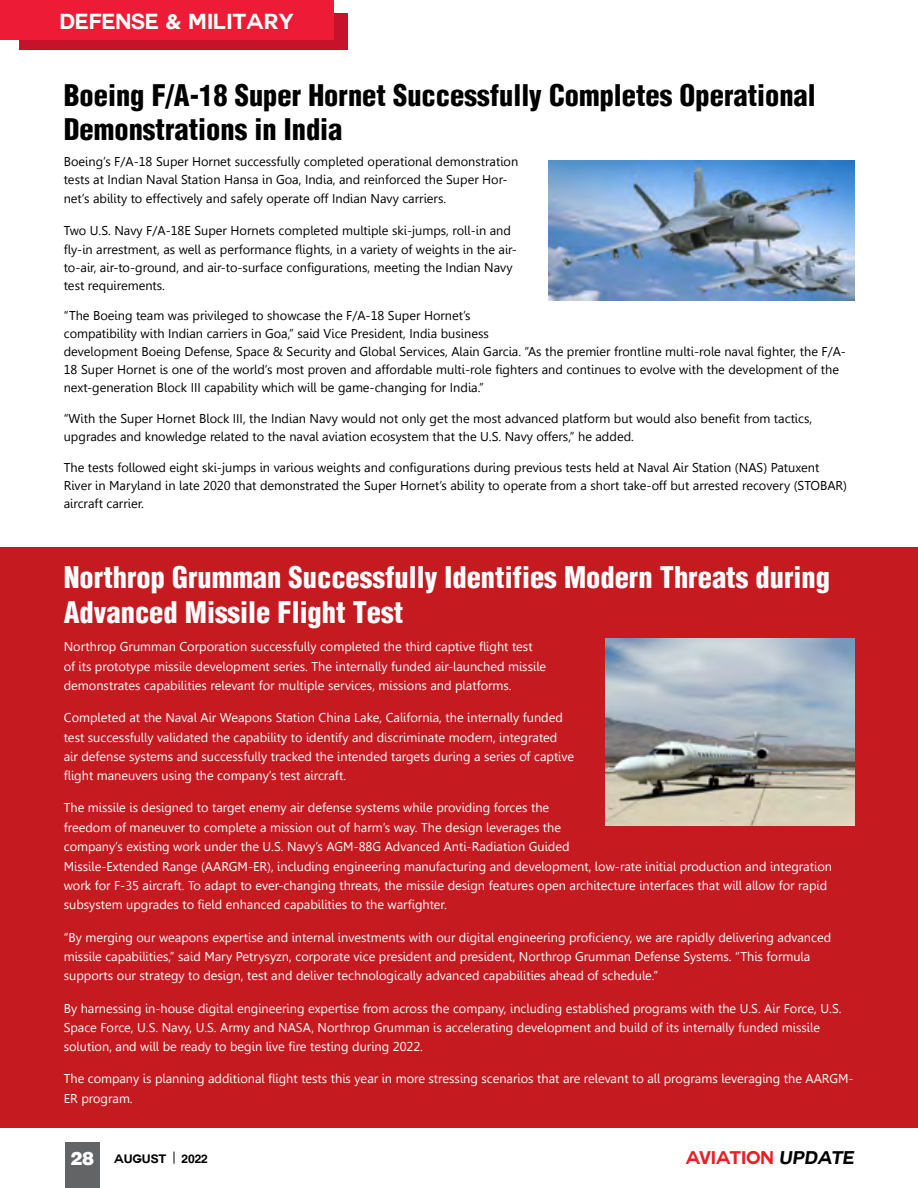
<style>
.page{position:relative;width:918px;height:1188px;background:#fff}
.page>*{position:absolute;margin:0;border:0;box-sizing:border-box;transform-origin:0 0}
.t1{font:900 condensed 28.5px/35.5px "Context Black Condensed S Si";color:#fff}
.t2{font:900 condensed 28.5px/34.2px "Context Black Condensed S Si";color:#000}
.t3{font:700 21.3px "Couture";color:#fff}
.t4{font:700 18px "Couture";color:#ed1d24}
.t5{font:12.75px/19.4px "Gisha";color:#fff}
.t6{font:12.75px/18px "Gisha";color:#000}
.t7{font:700 12px "Couture";color:#000}
.s1{font-family:"Gill Sans"}
.s2{font-family:"Context Black S Si";font-weight:900;font-size:18px;color:#fff}
.s3{font-style:italic;color:#000}
</style>
<div class="page">
<div style="left:0;top:547px;width:918px;height:581px;background:#c51a20"></div>
<img style="left:548px;top:160px;width:307px;height:140px">
<div style="left:19px;top:14px;width:329px;height:36px;background:#c4132a"></div>
<div style="left:0;top:0;width:333px;height:39px;background:#ed1b35"></div>
<img style="left:605px;top:639px;width:250px;height:187px">
<div style="left:65px;top:1143px;width:35px;height:45px;background:#636466"></div>
<svg style="left:174px;top:1152px;width:1px;height:12px"></svg>
<h2 class="t3" style="left:60px;top:11px;width:235px">DEFENSE <span class="s1">&amp;</span> Military</h2>
<h1 class="t2" style="left:64px;top:78px;width:754px">Boeing F/A-18 Super Hornet Successfully Completes Operational<br>Demonstrations in India</h1>
<p class="t6" style="left:64px;top:153px;width:456px">Boeing’s F/A-18 Super Hornet successfully completed operational demonstration tests at Indian Naval Station Hansa in Goa, India, and reinforced the Super Hor&shy;net’s ability to effectively and safely operate off Indian Navy carriers.</p>
<p class="t6" style="left:64px;top:222px;width:455px">Two U.S. Navy F/A-18E Super Hornets completed multiple ski-jumps, roll-in and fly-in arrestment, as well as performance flights, in a variety of weights in the air&shy;to-air, air-to-ground, and air-to-surface configurations, meeting the Indian Navy test requirements.</p>
<p class="t6" style="left:64px;top:307px;width:784px">“The Boeing team was privileged to showcase the F/A-18 Super Hornet’s<br>compatibility with Indian carriers in Goa,” said Vice President, India business<br>development Boeing Defense, Space &amp; Security and Global Services, Alain Garcia. “As the premier frontline multi-role naval fighter, the F/A-18 Super Hornet is one of the world’s most proven and affordable multi-role fighters and continues to evolve with the development of the next-generation Block III capability which will be game-changing for India.”</p>
<p class="t6" style="left:64px;top:410px;width:750px">“With the Super Hornet Block III, the Indian Navy would not only get the most advanced platform but would also benefit from tactics, upgrades and knowledge related to the naval aviation ecosystem that the U.S. Navy offers,” he added.</p>
<p class="t6" style="left:64px;top:458px;width:785px">The tests followed eight ski-jumps in various weights and configurations during previous tests held at Naval Air Station (NAS) Patuxent<br>River in Maryland in late 2020 that demonstrated the Super Hornet’s ability to operate from a short take-off but arrested recovery (STOBAR) aircraft carrier.</p>
<h1 class="t1" style="left:64px;top:559px;width:768px">Northrop Grumman Successfully Identifies Modern Threats during<br>Advanced Missile Flight Test</h1>
<p class="t5" style="left:64px;top:637px;width:484px">Northrop Grumman Corporation successfully completed the third captive flight test of its prototype missile development series. The internally funded air-launched missile demonstrates capabilities relevant for multiple services, missions and platforms.</p>
<p class="t5" style="left:64px;top:708px;width:512px">Completed at the Naval Air Weapons Station China Lake, California, the internally funded test successfully validated the capability to identify and discriminate modern, integrated air defense systems and successfully tracked the intended targets during a series of captive flight maneuvers using the company’s test aircraft.</p>
<p class="t5" style="left:64px;top:798px;width:770px">The missile is designed to target enemy air defense systems while providing forces the<br>freedom of maneuver to complete a mission out of harm’s way. The design leverages the<br>company’s existing work under the U.S. Navy’s AGM-88G Advanced Anti-Radiation Guided<br>Missile-Extended Range (AARGM-ER), including engineering manufacturing and development, low-rate initial production and integration work for F-35 aircraft. To adapt to ever-changing threats, the missile design features open architecture interfaces that will allow for rapid subsystem upgrades to field enhanced capabilities to the warfighter.</p>
<p class="t5" style="left:64px;top:928px;width:769px">“By merging our weapons expertise and internal investments with our digital engineering proficiency, we are rapidly delivering advanced missile capabilities,” said Mary Petrysyzn, corporate vice president and president, Northrop Grumman Defense Systems. “This formula supports our strategy to design, test and deliver technologically advanced capabilities ahead of schedule.”</p>
<p class="t5" style="left:64px;top:998px;width:779px">By harnessing in-house digital engineering expertise from across the company, including established programs with the U.S. Air Force, U.S.<br>Space Force, U.S. Navy, U.S. Army and NASA, Northrop Grumman is accelerating development and build of its internally funded missile solution, and will be ready to begin live fire testing during 2022.</p>
<p class="t5" style="left:64px;top:1069px;width:791px">The company is planning additional flight tests this year in more stressing scenarios that are relevant to all programs leveraging the AARGM-<br>ER program.</p>
<p class="t7" style="left:70px;top:1153px;width:98px"><span class="s2">28</span> AUGUST</p>
<p class="t7" style="left:182px;top:1153px;width:27px">2022</p>
<h3 class="t4" style="left:686px;top:1149px;width:170px">AVIATION <span class="s3">UPDATE</span></h3>
</div>
